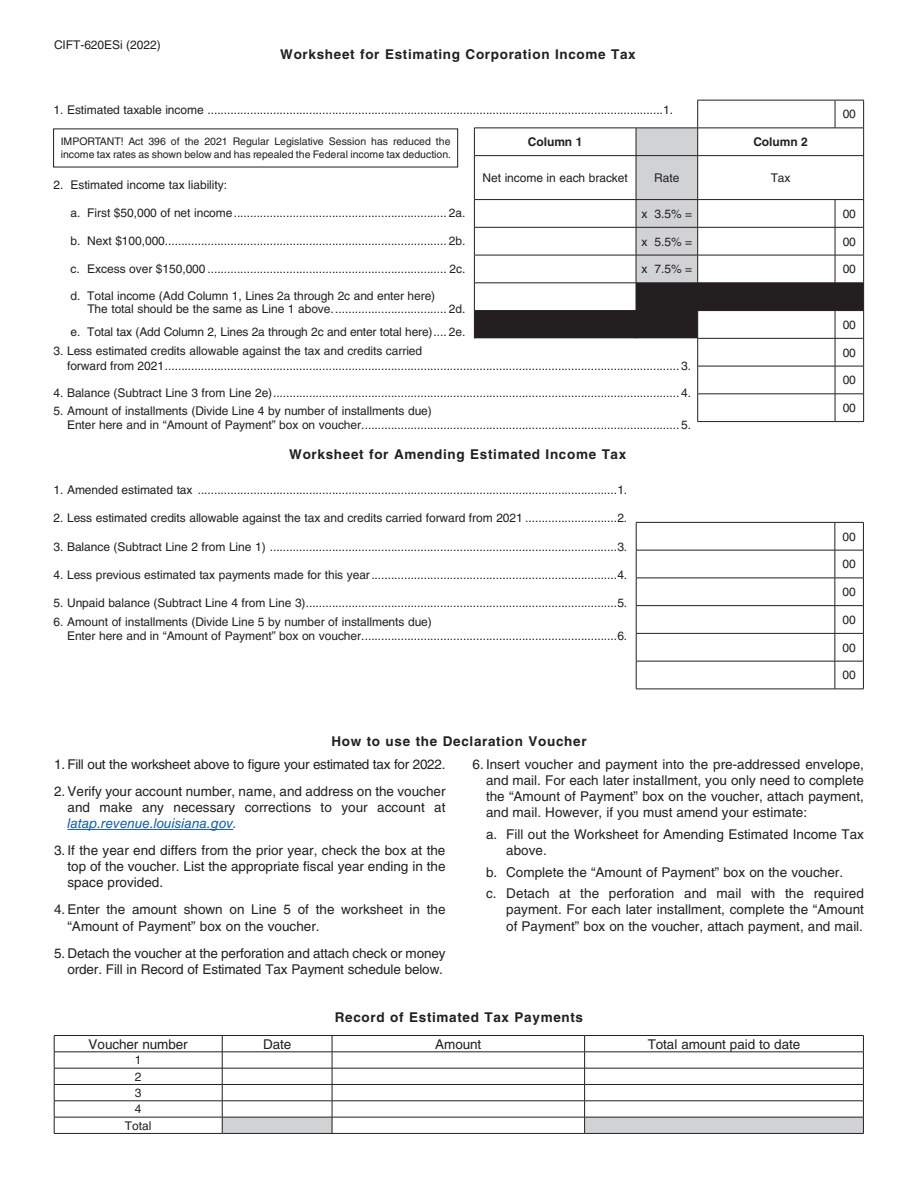
<style>
.page{position:relative;width:918px;height:1188px;background:#fff}
.page>*{position:absolute;margin:0;border:0;box-sizing:border-box;transform-origin:0 0}
.t1{font:13.5px/16.2px "Helvetica LT Std";color:#231f20;text-align:justify}
.t2{font:700 13.5px "Helvetica LT Std";letter-spacing:.05em;color:#231f20}
.t3{font:13.5px "Helvetica LT Std";letter-spacing:-.02em;color:#231f20}
.t4{font:12px/13.5px "Helvetica LT Std";letter-spacing:-.005em;color:#231f20}
.t5{font:700 12px "Helvetica LT Std";letter-spacing:-.005em;color:#231f20}
.t6{font:10.5px/12.6px "Helvetica LT Std";color:#231f20}
.s1{font-style:italic;color:#175d9e}
</style>
<div class="page">
<svg style="left:474px;top:100px;width:390px;height:322px"></svg>
<hr style="left:68px;top:829px;width:165px;height:1px;background:#175d9e">
<svg style="left:636px;top:522px;width:228px;height:168px"></svg>
<svg style="left:55px;top:1036px;width:167px;height:97px"></svg>
<hr style="left:54px;top:1035px;width:168px;height:1px;background:#231f20">
<hr style="left:222px;top:1035px;width:110px;height:1px;background:#231f20">
<hr style="left:332px;top:1035px;width:253px;height:1px;background:#231f20">
<hr style="left:585px;top:1035px;width:279px;height:1px;background:#231f20">
<hr style="left:54px;top:1052px;width:168px;height:1px;background:#231f20">
<hr style="left:54px;top:1068px;width:168px;height:1px;background:#231f20">
<hr style="left:54px;top:1084px;width:168px;height:1px;background:#231f20">
<hr style="left:54px;top:1101px;width:168px;height:1px;background:#231f20">
<hr style="left:54px;top:1117px;width:168px;height:1px;background:#231f20">
<svg style="left:54px;top:1036px;width:1px;height:97px"></svg>
<svg style="left:222px;top:1036px;width:642px;height:97px"></svg>
<hr style="left:54px;top:1133px;width:168px;height:1px;background:#231f20">
<hr style="left:222px;top:1133px;width:110px;height:1px;background:#231f20">
<hr style="left:332px;top:1133px;width:253px;height:1px;background:#231f20">
<hr style="left:585px;top:1133px;width:279px;height:1px;background:#231f20">
<p class="t4" style="left:54px;top:38px;width:108px">CIFT-620ESi (2022)</p>
<p class="t2" style="left:280px;top:46px;width:357px">Worksheet for Estimating Corporation Income Tax</p>
<p class="t4" style="left:54px;top:103px;width:621px">1. Estimated taxable income ...........................................................................................................................................1.</p>
<p class="t4" style="left:843px;top:107px;width:15px">00</p>
<p class="t5" style="left:528px;top:135px;width:56px">Column 1</p>
<p class="t5" style="left:753px;top:135px;width:56px">Column 2</p>
<p class="t4" style="left:483px;top:171px;width:147px">Net income in each bracket</p>
<p class="t4" style="left:654px;top:171px;width:27px">Rate</p>
<p class="t4" style="left:771px;top:171px;width:21px">Tax</p>
<p class="t4" style="left:641px;top:207px;width:52px">x 3.5% =</p>
<p class="t4" style="left:843px;top:207px;width:15px">00</p>
<p class="t4" style="left:641px;top:235px;width:52px">x 5.5% =</p>
<p class="t4" style="left:843px;top:235px;width:15px">00</p>
<p class="t4" style="left:641px;top:262px;width:52px">x 7.5% =</p>
<p class="t4" style="left:843px;top:262px;width:15px">00</p>
<p class="t6" style="left:61px;top:135px;width:392px">IMPORTANT! Act 396 of the 2021 Regular Legislative Session has reduced the income tax rates as shown below and has repealed the Federal income tax deduction.</p>
<p class="t4" style="left:54px;top:178px;width:175px">2. Estimated income tax liability:</p>
<p class="t4" style="left:70px;top:206px;width:396px">a. First $50,000 of net income................................................................. 2a.</p>
<p class="t4" style="left:70px;top:234px;width:396px">b. Next $100,000...................................................................................... 2b.</p>
<p class="t4" style="left:70px;top:262px;width:396px">c. Excess over $150,000 ......................................................................... 2c.</p>
<p class="t4" style="left:87px;top:289px;width:380px;text-indent:-17px">d. Total income (Add Column 1, Lines 2a through 2c and enter here)<br>The total should be the same as Line 1 above................................... 2d.</p>
<p class="t4" style="left:70px;top:325px;width:396px">e. Total tax (Add Column 2, Lines 2a through 2c and enter total here).... 2e.</p>
<p class="t4" style="left:67px;top:344px;width:625px;line-height:14.4px;text-indent:-14px">3. Less estimated credits allowable against the tax and credits carried<br>forward from 2021............................................................................................................................................................. 3.</p>
<p class="t4" style="left:54px;top:386px;width:639px">4. Balance (Subtract Line 3 from Line 2e)............................................................................................................................ 4.</p>
<p class="t4" style="left:67px;top:404px;width:625px;text-indent:-14px">5. Amount of installments (Divide Line 4 by number of installments due)<br>Enter here and in “Amount of Payment” box on voucher................................................................................................. 5.</p>
<p class="t2" style="left:289px;top:446px;width:339px">Worksheet for Amending Estimated Income Tax</p>
<p class="t4" style="left:54px;top:483px;width:575px">1. Amended estimated tax ................................................................................................................................1.</p>
<p class="t4" style="left:54px;top:511px;width:575px">2. Less estimated credits allowable against the tax and credits carried forward from 2021 ............................2.</p>
<p class="t4" style="left:54px;top:540px;width:575px">3. Balance (Subtract Line 2 from Line 1) ..........................................................................................................3.</p>
<p class="t4" style="left:54px;top:568px;width:575px">4. Less previous estimated tax payments made for this year...........................................................................4.</p>
<p class="t4" style="left:54px;top:596px;width:575px">5. Unpaid balance (Subtract Line 4 from Line 3)...............................................................................................5.</p>
<p class="t4" style="left:67px;top:615px;width:562px;text-indent:-14px">6. Amount of installments (Divide Line 5 by number of installments due)<br>Enter here and in “Amount of Payment” box on voucher..............................................................................6.</p>
<p class="t4" style="left:843px;top:318px;width:15px">00</p>
<p class="t4" style="left:843px;top:346px;width:15px">00</p>
<p class="t4" style="left:843px;top:373px;width:15px">00</p>
<p class="t4" style="left:843px;top:401px;width:15px">00</p>
<p class="t4" style="left:843px;top:530px;width:15px">00</p>
<p class="t4" style="left:843px;top:557px;width:15px">00</p>
<p class="t4" style="left:843px;top:585px;width:15px">00</p>
<p class="t4" style="left:843px;top:613px;width:15px">00</p>
<p class="t4" style="left:843px;top:641px;width:15px">00</p>
<p class="t4" style="left:843px;top:668px;width:15px">00</p>
<p class="t2" style="left:331px;top:733px;width:257px">How to use the Declaration Voucher</p>
<p class="t3" style="left:54px;top:756px;width:393px">1. Fill out the worksheet above to figure your estimated tax for 2022.</p>
<p class="t1" style="left:68px;top:783px;width:380px;text-indent:-14px">2. Verify your account number, name, and address on the voucher and make any necessary corrections to your account at <span class="s1">latap.revenue.louisiana.gov.</span></p>
<p class="t1" style="left:68px;top:842px;width:380px;text-indent:-14px">3. If the year end differs from the prior year, check the box at the top of the voucher. List the appropriate fiscal year ending in the space provided.</p>
<p class="t1" style="left:68px;top:902px;width:380px;text-indent:-14px">4. Enter the amount shown on Line 5 of the worksheet in the “Amount of Payment” box on the voucher.</p>
<p class="t1" style="left:54px;top:945px;width:393px;text-align:right">5. Detach the voucher at the perforation and attach check or money order. Fill in Record of Estimated Tax Payment schedule below.</p>
<p class="t1" style="left:486px;top:756px;width:380px;text-indent:-14px">6. Insert voucher and payment into the pre-addressed envelope, and mail. For each later installment, you only need to complete the “Amount of Payment” box on the voucher, attach payment, and mail. However, if you must amend your estimate:</p>
<p class="t1" style="left:506px;top:826px;width:359px;text-indent:-20px">a. Fill out the Worksheet for Amending Estimated Income Tax above.</p>
<p class="t1" style="left:486px;top:864px;width:359px">b. Complete the “Amount of Payment” box on the voucher.</p>
<p class="t1" style="left:506px;top:885px;width:359px;text-indent:-20px">c. Detach at the perforation and mail with the required payment. For each later installment, complete the “Amount of Payment” box on the voucher, attach payment, and mail.</p>
<p class="t2" style="left:335px;top:1009px;width:250px">Record of Estimated Tax Payments</p>
<p class="t1" style="left:89px;top:1036px;width:101px">Voucher number</p>
<p class="t1" style="left:263px;top:1036px;width:30px">Date</p>
<p class="t1" style="left:435px;top:1036px;width:48px">Amount</p>
<p class="t1" style="left:648px;top:1036px;width:154px">Total amount paid to date</p>
<p class="t4" style="left:135px;top:1053px;width:8px">1</p>
<p class="t4" style="left:135px;top:1070px;width:8px">2</p>
<p class="t4" style="left:135px;top:1086px;width:8px">3</p>
<p class="t4" style="left:135px;top:1102px;width:8px">4</p>
<p class="t4" style="left:125px;top:1119px;width:28px">Total</p>
</div>
